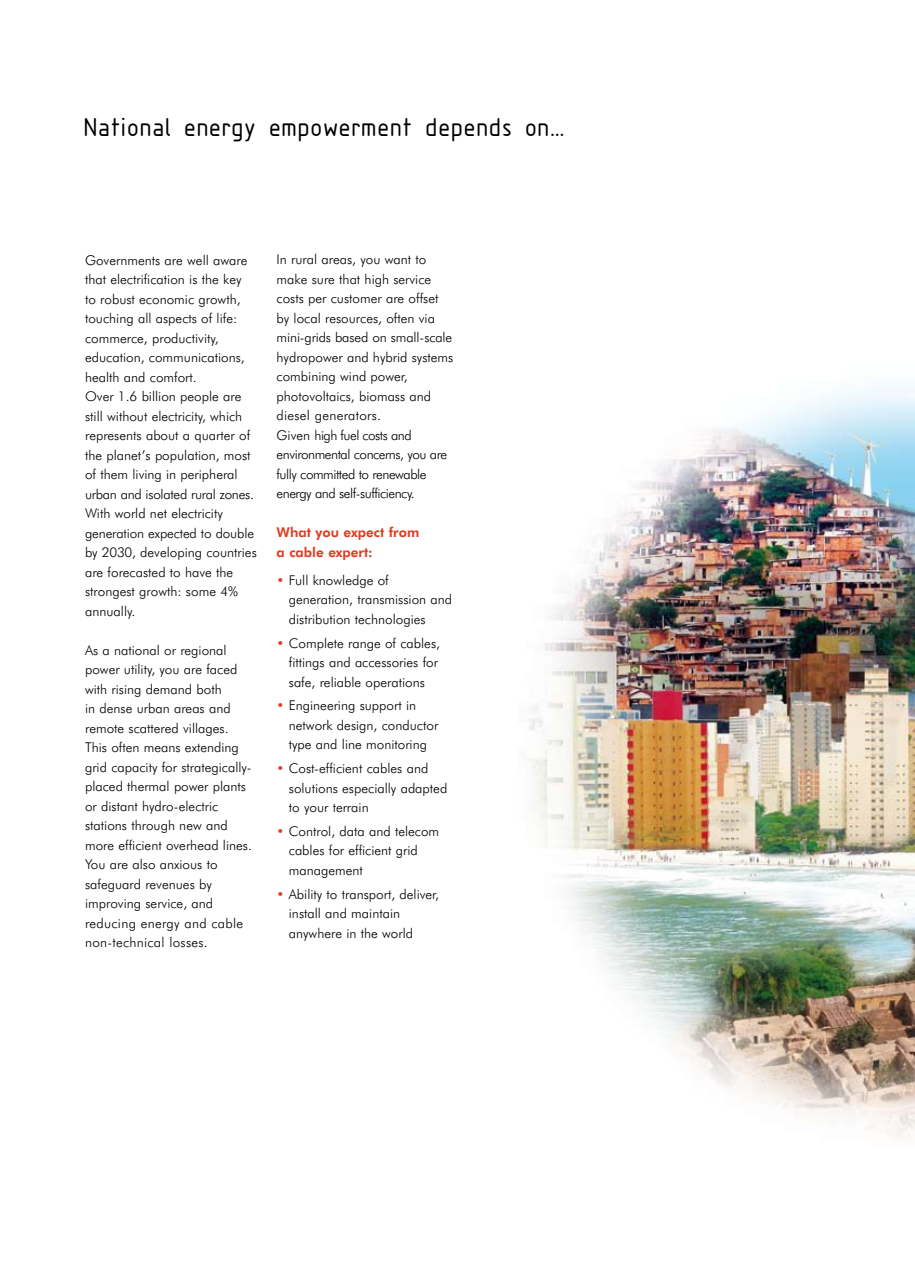
<style>
.page{position:relative;width:915px;height:1276px;background:#fff}
.page>*{position:absolute;margin:0;border:0;box-sizing:border-box;transform-origin:0 0}
.t1{font:27px "Isonorm 3098";letter-spacing:.05em;color:#000}
.t2{font:300 13.5px/19.5px "Futura BT";color:#000}
.t3{font:800 13.5px/19.5px "Futura BT";color:#df3c1f}
.s1{color:#df3c1f}
</style>
<div class="page">
<img style="left:529px;top:387px;width:385px;height:751px">
<h1 class="t1" style="left:85px;top:113px;width:480px">National energy empowerment depends on…</h1>
<p class="t2" style="left:85px;top:250px;width:173px">Governments are well aware that electrification is the key<br>to robust economic growth, touching all aspects of life: commerce, productivity, education, communications, health and comfort.<br>Over 1.6 billion people are still without electricity, which represents about a quarter of the planet’s population, most of them living in peripheral urban and isolated rural zones.<br>With world net electricity generation expected to double by 2030, developing countries are forecasted to have the strongest growth: some 4% annually.</p>
<p class="t2" style="left:85px;top:640px;width:168px">As a national or regional power utility, you are faced with rising demand both<br>in dense urban areas and remote scattered villages.<br>This often means extending grid capacity for strategically&shy;placed thermal power plants or distant hydro-electric stations through new and more efficient overhead lines.<br>You are also anxious to safeguard revenues by improving service, and reducing energy and cable non-technical losses.</p>
<p class="t2" style="left:276px;top:250px;width:178px">In rural areas, you want to make sure that high service costs per customer are offset by local resources, often via mini-grids based on small-scale hydropower and hybrid systems combining wind power, photovoltaics, biomass and diesel generators.<br>Given high fuel costs and environmental concerns, you are fully committed to renewable energy and self-sufficiency.</p>
<p class="t3" style="left:276px;top:522px;width:144px">What you expect from a cable expert:</p>
<p class="t2" style="left:289px;top:570px;width:165px;text-indent:-12px"><span class="s1">•</span> Full knowledge of generation, transmission and distribution technologies</p>
<p class="t2" style="left:289px;top:633px;width:153px;text-indent:-12px"><span class="s1">•</span> Complete range of cables, fittings and accessories for safe, reliable operations</p>
<p class="t2" style="left:289px;top:695px;width:151px;text-indent:-12px"><span class="s1">•</span> Engineering support in network design, conductor type and line monitoring</p>
<p class="t2" style="left:289px;top:758px;width:160px;text-indent:-12px"><span class="s1">•</span> Cost-efficient cables and solutions especially adapted to your terrain</p>
<p class="t2" style="left:289px;top:821px;width:152px;text-indent:-12px"><span class="s1">•</span> Control, data and telecom cables for efficient grid management</p>
<p class="t2" style="left:289px;top:884px;width:152px;text-indent:-12px"><span class="s1">•</span> Ability to transport, deliver, install and maintain anywhere in the world</p>
</div>
